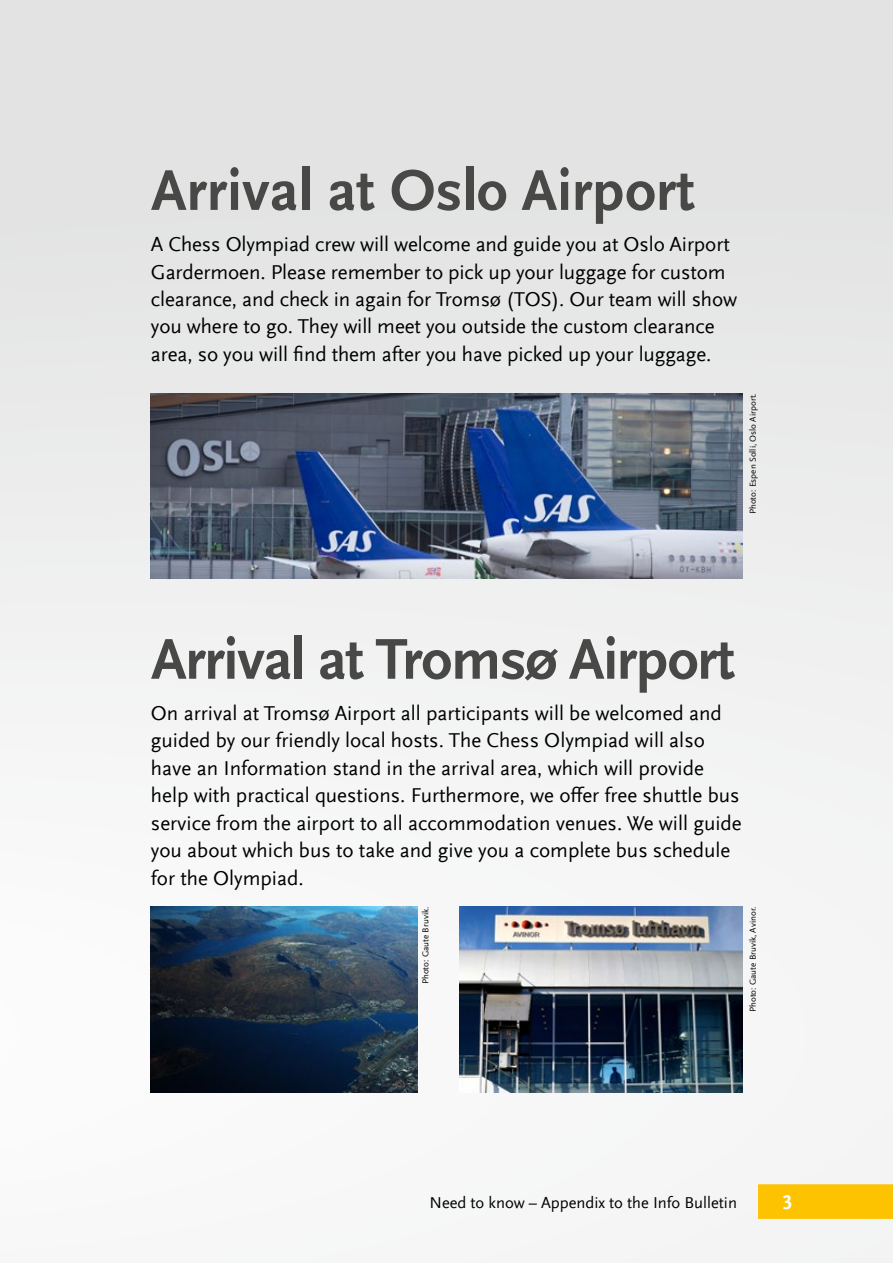
<style>
.page{position:relative;width:893px;height:1263px;background:#fff}
.page>*{position:absolute;margin:0;border:0;box-sizing:border-box;transform-origin:0 0}
.t1{font:700 60px "Scala Sans Offc";letter-spacing:-.015em;color:#484847}
.t2{font:21px/27.5px "Scala Sans Offc";color:#000}
.t3{font:700 20.7px "Scala Sans Offc";color:#fff}
.t4{font:16.5px "Scala Sans Offc";color:#000}
.t5{font:9px "Scala Sans Offc";color:#000}
</style>
<div class="page">
<div style="left:0;top:0;width:893px;height:1263px;background:linear-gradient(to right,#efefef,#ececed)"></div>
<img style="left:151px;top:393px;width:591px;height:186px">
<img style="left:460px;top:907px;width:282px;height:186px">
<img style="left:151px;top:907px;width:267px;height:185px">
<div style="left:758px;top:1184px;width:135px;height:35px;background:#fdc300"></div>
<h1 class="t1" style="left:151px;top:157px;width:545px">Arrival at Oslo Airport</h1>
<p class="t2" style="left:151px;top:231px;width:588px">A Chess Olympiad crew will welcome and guide you at Oslo Airport Gardermoen. Please remember to pick up your luggage for custom clearance, and check in again for Tromsø (TOS). Our team will show you where to go. They will meet you outside the custom clearance area, so you will find them after you have picked up your luggage.</p>
<p class="t5" style="left:748px;top:514px;width:122px;rotate:-90deg">Photo: Espen Solli, Oslo Airport.</p>
<h1 class="t1" style="left:151px;top:626px;width:585px">Arrival at Tromsø Airport</h1>
<p class="t2" style="left:151px;top:700px;width:592px">On arrival at Tromsø Airport all participants will be welcomed and guided by our friendly local hosts. The Chess Olympiad will also have an Information stand in the arrival area, which will provide help with practical questions. Furthermore, we offer free shuttle bus service from the airport to all accommodation venues. We will guide you about which bus to take and give you a complete bus schedule for the Olympiad.</p>
<p class="t5" style="left:421px;top:984px;width:79px;rotate:-90deg">Photo: Gaute Bruvik.</p>
<p class="t5" style="left:748px;top:1012px;width:107px;rotate:-90deg">Photo: Gaute Bruvik, Avinor.</p>
<p class="t4" style="left:429px;top:1193px;width:309px">Need to know – Appendix to the Info Bulletin</p>
<p class="t3" style="left:782px;top:1191px;width:12px">3</p>
</div>
